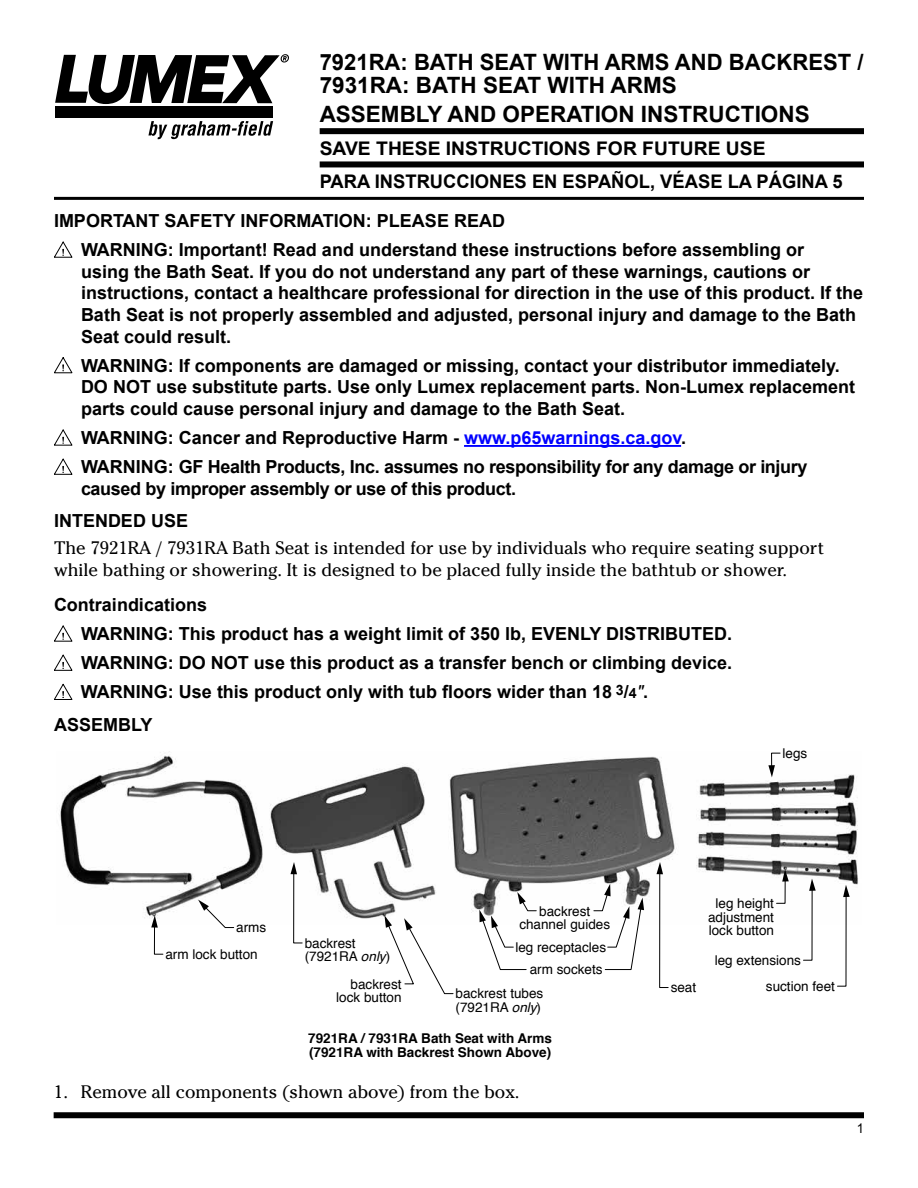
<style>
.page{position:relative;width:918px;height:1188px;background:#fff}
.page>*{position:absolute;margin:0;border:0;box-sizing:border-box;transform-origin:0 0}
.t1{font:700 22.5px/22.5px "Arial";color:#000}
.t2{font:700 18.75px/33.3px "Arial";color:#000}
.t3{font:700 18px/21.6px "Arial";color:#000}
.t4{font:18px/21.6px "Cheltenham Std";color:#000}
.t5{font:700 18px/29.1px "Arial";letter-spacing:-.02em;color:#000}
.t6{font:13.5px/13.5px "Helvetica";color:#000}
.t7{font:700 13.5px/13.5px "Helvetica";color:#000}
.t8{font:13.5px "Arial";color:#000;scale:.95 1}
.s1{color:#00f}
.s2{font-size:14.25px}
.s3{font-weight:400;font-style:italic}
.s4{font-style:italic}
</style>
<div class="page">
<div style="left:54px;top:1112px;width:810px;height:6px;background:#000"></div>
<hr style="left:54px;top:197px;width:810px;height:3px;background:#000">
<div style="left:320px;top:128px;width:544px;height:6px;background:#000"></div>
<div style="left:320px;top:161px;width:544px;height:6px;background:#000"></div>
<div style="left:55px;top:106px;width:218px;height:12px;background:#000"></div>
<svg style="left:148px;top:121px;width:125px;height:19px"></svg>
<svg style="left:55px;top:54px;width:234px;height:51px"></svg>
<hr style="left:464px;top:445px;width:217px;height:2px;background:#00f">
<svg style="left:54px;top:242px;width:18px;height:16px"></svg>
<svg style="left:54px;top:357px;width:18px;height:16px"></svg>
<svg style="left:54px;top:430px;width:18px;height:16px"></svg>
<svg style="left:54px;top:459px;width:18px;height:16px"></svg>
<svg style="left:54px;top:626px;width:18px;height:16px"></svg>
<svg style="left:54px;top:655px;width:18px;height:16px"></svg>
<svg style="left:54px;top:684px;width:18px;height:16px"></svg>
<img style="left:60px;top:751px;width:798px;height:168px">
<svg style="left:837px;top:885px;width:13px;height:102px"></svg>
<svg style="left:803px;top:879px;width:13px;height:82px"></svg>
<svg style="left:776px;top:869px;width:13px;height:35px"></svg>
<svg style="left:768px;top:752px;width:13px;height:25px"></svg>
<svg style="left:198px;top:900px;width:36px;height:28px"></svg>
<svg style="left:151px;top:915px;width:13px;height:40px"></svg>
<svg style="left:384px;top:915px;width:70px;height:79px"></svg>
<svg style="left:291px;top:862px;width:12px;height:82px"></svg>
<svg style="left:657px;top:862px;width:12px;height:126px"></svg>
<svg style="left:479px;top:892px;width:58px;height:78px"></svg>
<svg style="left:593px;top:884px;width:51px;height:86px"></svg>
<p class="t1" style="left:320px;top:51px;width:545px">7921RA: BATH SEAT WITH ARMS AND BACKREST /<br>7931RA: BATH SEAT WITH ARMS</p>
<p class="t1" style="left:320px;top:103px;width:492px">ASSEMBLY AND OPERATION INSTRUCTIONS</p>
<p class="t2" style="left:320px;top:132px;width:525px">SAVE THESE INSTRUCTIONS FOR FUTURE USE<br>PARA INSTRUCCIONES EN ESPAÑOL, VÉASE LA PÁGINA 5</p>
<p class="t3" style="left:81px;top:206px;width:725px;line-height:29.1px;text-indent:-27px">IMPORTANT SAFETY INFORMATION: PLEASE READ<br>WARNING: Important! Read and understand these instructions before assembling or</p>
<p class="t3" style="left:81px;top:261px;width:784px">using the Bath Seat. If you do not understand any part of these warnings, cautions or instructions, contact a healthcare professional for direction in the use of this product. If the Bath Seat is not properly assembled and adjusted, personal injury and damage to the Bath Seat could result.</p>
<p class="t3" style="left:81px;top:355px;width:776px">WARNING: If components are damaged or missing, contact your distributor immediately.<br>DO NOT use substitute parts. Use only Lumex replacement parts. Non-Lumex replacement parts could cause personal injury and damage to the Bath Seat.</p>
<p class="t5" style="left:81px;top:423px;width:728px">WARNING: Cancer and Reproductive Harm - <span class="s1">www.p65warnings.ca.gov</span>.<br>WARNING: GF Health Products, Inc. assumes no responsibility for any damage or injury</p>
<p class="t5" style="left:54px;top:472px;width:464px;line-height:32.4px;text-indent:27px">caused by improper assembly or use of this product.<br>INTENDED USE</p>
<p class="t4" style="left:54px;top:537px;width:772px">The 7921RA / 7931RA Bath Seat is intended for use by individuals who require seating support while bathing or showering. It is designed to be placed fully inside the bathtub or shower.</p>
<p class="t3" style="left:81px;top:590px;width:653px;line-height:29.1px;text-indent:-27px">Contraindications<br>WARNING: This product has a weight limit of 350 lb, EVENLY DISTRIBUTED.<br>WARNING: DO NOT use this product as a transfer bench or climbing device.<br>WARNING: Use this product only with tub floors wider than 18 <sup>3</sup>/<span class="s2">4</span><span class="s3">"</span>.</p>
<p class="t3" style="left:54px;top:714px;width:100px">ASSEMBLY</p>
<p class="t6" style="left:165px;top:915px;width:102px;line-height:26.7px;text-indent:71px">arms arm lock button</p>
<p class="t6" style="left:305px;top:937px;width:87px">backrest (7921RA <span class="s4">only</span>)</p>
<p class="t6" style="left:519px;top:905px;width:92px;text-align:center">backrest channel guides</p>
<p class="t6" style="left:515px;top:936px;width:92px;line-height:22.4px;text-align:right">leg receptacles arm sockets</p>
<p class="t6" style="left:336px;top:978px;width:67px;text-align:right">backrest lock button</p>
<p class="t6" style="left:456px;top:987px;width:89px">backrest tubes (7921RA <span class="s4">only</span>)</p>
<p class="t7" style="left:308px;top:1032px;width:245px">7921RA / 7931RA Bath Seat with Arms (7921RA with Backrest Shown Above)</p>
<p class="t4" style="left:54px;top:1081px;width:467px">1. Remove all components (shown above) from the box.</p>
<p class="t6" style="left:783px;top:747px;width:26px">legs</p>
<p class="t6" style="left:671px;top:981px;width:27px">seat</p>
<p class="t6" style="left:708px;top:897px;width:68px;text-align:center">leg height adjustment lock button</p>
<p class="t6" style="left:715px;top:954px;width:88px">leg extensions</p>
<p class="t6" style="left:766px;top:980px;width:71px">suction feet</p>
<p class="t8" style="left:857px;top:1120px;width:9px">1</p>
</div>
